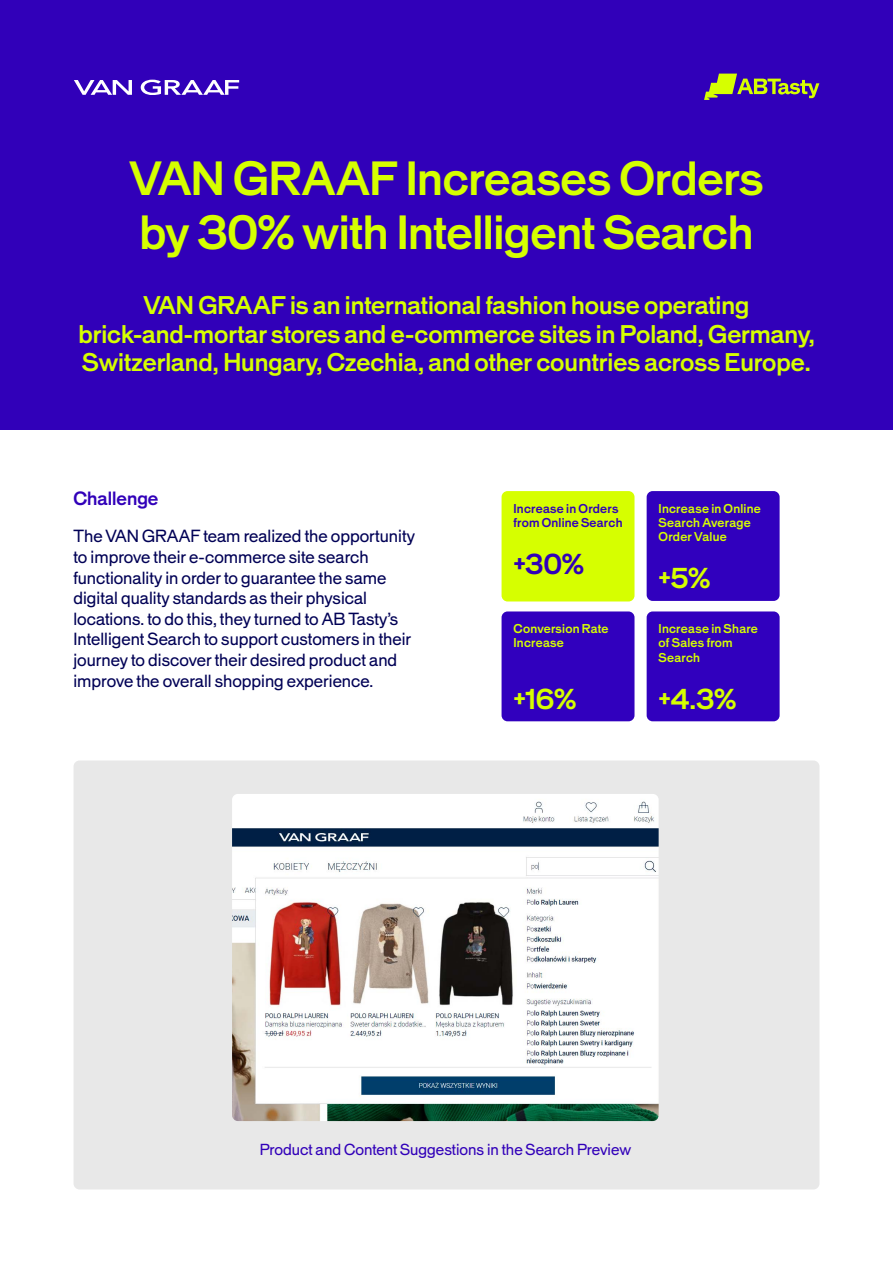
<style>
.page{position:relative;width:893px;height:1263px;background:#fff}
.page>*{position:absolute;margin:0;border:0;box-sizing:border-box;transform-origin:0 0}
.t1{font:500 45px/54px "Beltram";letter-spacing:-.005em;color:#d6ff00}
.t2{font:500 27px "Beltram";color:#d6ff00}
.t3{font:500 27px "Beltram";color:#3100b9}
.t4{font:500 24px/28.8px "Beltram";color:#d6ff00;text-align:center}
.t5{font:500 18px "Beltram";color:#3100b9}
.t6{font:16.5px/20.7px "Beltram";color:#000155}
.t7{font:15px "Beltram";color:#3100b9}
.t8{font:500 12px/14.4px "Beltram";letter-spacing:.02em;color:#d6ff00}
.t9{font:500 12px/14.4px "Beltram";letter-spacing:.02em;color:#3100b9}
</style>
<div class="page">
<div style="left:0;top:0;width:893px;height:430px;background:#3100b9"></div>
<div style="left:74px;top:760px;width:745px;height:429px;background:#e8e8e8;border-radius:6px"></div>
<div style="left:502px;top:491px;width:132px;height:110px;background:#d6ff00;border-radius:6px"></div>
<div style="left:502px;top:611px;width:132px;height:110px;background:#3100be;border-radius:6px"></div>
<div style="left:647px;top:491px;width:133px;height:110px;background:#3100be;border-radius:6px"></div>
<div style="left:647px;top:611px;width:133px;height:110px;background:#3100be;border-radius:6px"></div>
<img style="left:232px;top:794px;width:427px;height:327px">
<svg style="left:704px;top:74px;width:115px;height:26px"></svg>
<svg style="left:74px;top:80px;width:165px;height:15px"></svg>
<h1 class="t1" style="left:130px;top:152px;width:635px">VAN GRAAF Increases Orders by 30% with Intelligent Search</h1>
<h3 class="t4" style="left:78px;top:291px;width:738px">VAN GRAAF is an international fashion house operating brick-and-mortar stores and e-commerce sites in Poland, Germany,<br>Switzerland, Hungary, Czechia, and other countries across Europe.</h3>
<p class="t5" style="left:74px;top:487px;width:86px">Challenge</p>
<p class="t6" style="left:74px;top:526px;width:343px">The VAN GRAAF team realized the opportunity to improve their e-commerce site search functionality in order to guarantee the same digital quality standards as their physical locations. to do this, they turned to AB Tasty’s Intelligent Search to support customers in their journey to discover their desired product and improve the overall shopping experience.</p>
<p class="t9" style="left:514px;top:501px;width:110px">Increase in Orders from Online Search</p>
<h2 class="t3" style="left:514px;top:547px;width:72px">+30%</h2>
<p class="t8" style="left:514px;top:622px;width:96px">Conversion Rate<br>Increase</p>
<h2 class="t2" style="left:514px;top:681px;width:64px">+16%</h2>
<p class="t8" style="left:659px;top:501px;width:104px">Increase in Online<br>Search Average<br>Order Value</p>
<h2 class="t2" style="left:659px;top:561px;width:53px">+5%</h2>
<p class="t8" style="left:659px;top:622px;width:101px">Increase in Share of Sales from<br>Search</p>
<h2 class="t2" style="left:659px;top:681px;width:79px">+4.3%</h2>
<p class="t7" style="left:260px;top:1140px;width:373px">Product and Content Suggestions in the Search Preview</p>
</div>
